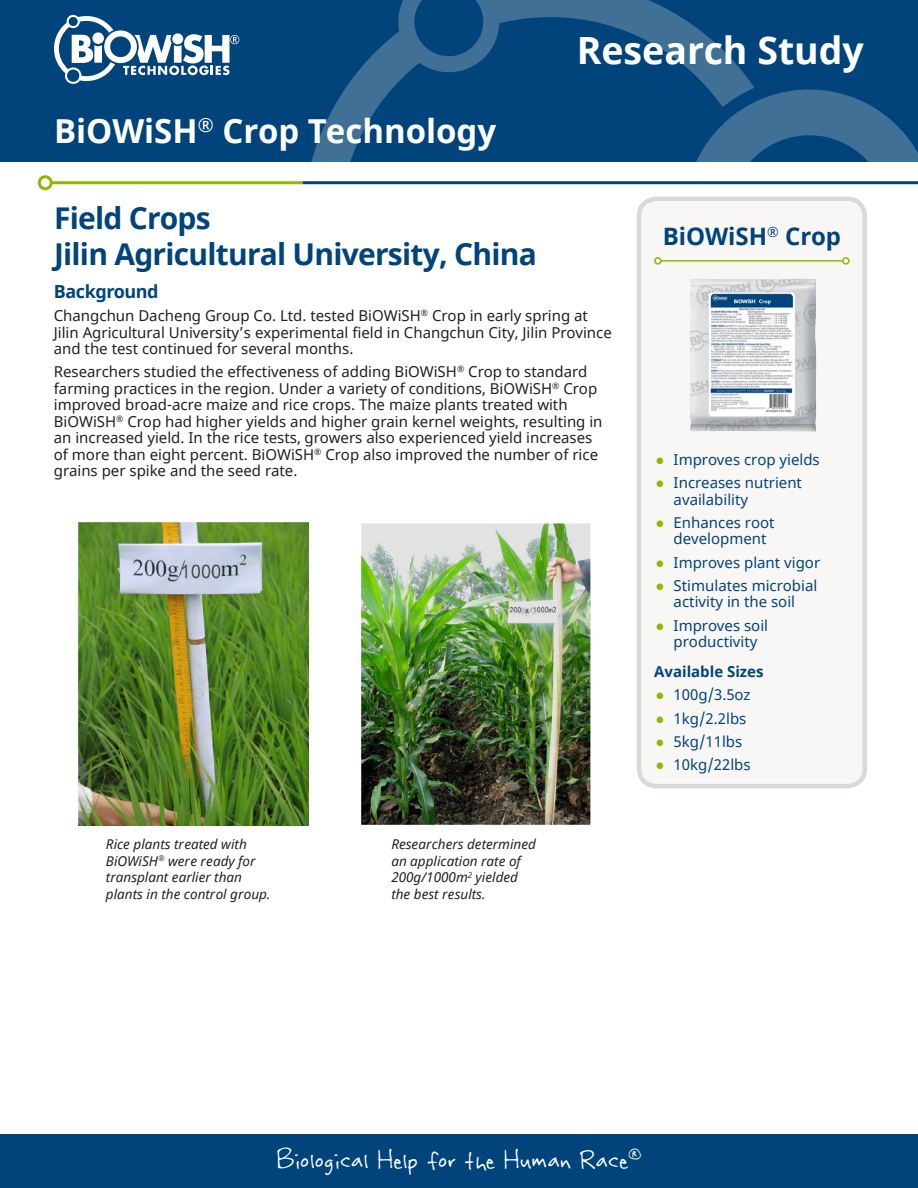
<style>
.page{position:relative;width:918px;height:1188px;background:#fff}
.page>*{position:absolute;margin:0;border:0;box-sizing:border-box;transform-origin:0 0}
.Document_Headers_-_W{font:700 37.5px "Noto Sans";color:#fff}
.Document_Headers_-_W-2{font:700 33px "Noto Sans";color:#fff}
.Document_Title_-_Blu{font:700 30px "Noto Sans";letter-spacing:-.025em;color:#00447b}
.t1{font:30px "Rabiohead";color:#fff}
.t2{font:700 24px "Noto Sans";color:#00447b}
.Paragraph_Heading{font:700 18px "Noto Sans";letter-spacing:-.025em;color:#00447b}
.t3{font:15px/16.5px "Noto Sans";color:#231f20}
.t4{font:15px/16.5px "Noto Sans";color:#00447b}
.t5{font:700 15px "Noto Sans";color:#00447b}
.t6{font:italic 13.5px/16.5px "Noto Sans";color:#231f20}
.s1{color:#8dba00}
</style>
<div class="page">
<div style="left:0;top:0;width:918px;height:162px;background:#00447b"></div>
<svg style="left:54px;top:15px;width:185px;height:69px"></svg>
<svg style="left:311px;top:0;width:433px;height:162px"></svg>
<svg style="left:669px;top:74px;width:249px;height:88px"></svg>
<div style="left:0;top:1134px;width:918px;height:54px;background:#00447b"></div>
<div style="left:639px;top:199px;width:226px;height:587px;background:#f9f6f6;border-radius:17px"></div>
<div style="left:637px;top:196px;width:230px;height:592px;border:4px solid #dcd8d7;border-radius:17px"></div>
<hr style="left:661px;top:260px;width:182px;height:2px;background:#8dba00">
<div style="left:654px;top:257px;width:8px;height:8px;border:2px solid #8dba00;border-radius:50%"></div>
<div style="left:842px;top:257px;width:8px;height:8px;border:2px solid #8dba00;border-radius:50%"></div>
<img style="left:690px;top:278px;width:127px;height:154px">
<hr style="left:51px;top:181px;width:252px;height:3px;background:#8dba00">
<div style="left:38px;top:175px;width:15px;height:15px;border:3px solid #8dba00;border-radius:50%"></div>
<hr style="left:303px;top:181px;width:615px;height:3px;background:#00447b">
<img style="left:78px;top:521px;width:230px;height:304px">
<img style="left:361px;top:523px;width:230px;height:302px">
<p class="Document_Headers_-_W-2" style="left:54px;top:108px;width:444px">BiOWiSH<sup>®</sup> Crop Technology</p>
<p class="Document_Headers_-_W" style="left:577px;top:24px;width:289px">Research Study</p>
<p class="Document_Title_-_Blu" style="left:54px;top:196px;width:158px">Field Crops</p>
<p class="Document_Title_-_Blu" style="left:54px;top:232px;width:484px">Jilin Agricultural University, China</p>
<p class="Paragraph_Heading" style="left:54px;top:279px;width:106px">Background</p>
<p class="t3" style="left:54px;top:308px;width:560px">Changchun Dacheng Group Co. Ltd. tested BiOWiSH<sup>®</sup> Crop in early spring at<br>Jilin Agricultural University’s experimental field in Changchun City, Jilin Province and the test continued for several months.</p>
<p class="t3" style="left:54px;top:364px;width:550px">Researchers studied the effectiveness of adding BiOWiSH<sup>®</sup> Crop to standard farming practices in the region. Under a variety of conditions, BiOWiSH<sup>®</sup> Crop improved broad-acre maize and rice crops. The maize plants treated with BiOWiSH<sup>®</sup> Crop had higher yields and higher grain kernel weights, resulting in an increased yield. In the rice tests, growers also experienced yield increases of more than eight percent. BiOWiSH<sup>®</sup> Crop also improved the number of rice grains per spike and the seed rate.</p>
<p class="t6" style="left:106px;top:836px;width:166px">Rice plants treated with<br>BiOWiSH<sup>®</sup> were ready for transplant earlier than plants in the control group.</p>
<p class="t6" style="left:391px;top:836px;width:146px">Researchers determined an application rate of<br>200g/1000m<sup>2</sup> yielded the best results.</p>
<h3 class="t2" style="left:663px;top:219px;width:180px">BiOWiSH<sup>®</sup> Crop</h3>
<p class="t4" style="left:656px;top:452px;width:166px"><span class="s1">●</span> Improves crop yields</p>
<p class="t4" style="left:674px;top:475px;width:130px;text-indent:-18px"><span class="s1">●</span> Increases nutrient availability</p>
<p class="t4" style="left:674px;top:515px;width:102px;text-indent:-18px"><span class="s1">●</span> Enhances root development</p>
<p class="t4" style="left:656px;top:554px;width:166px"><span class="s1">●</span> Improves plant vigor</p>
<p class="t4" style="left:656px;top:578px;width:163px;text-align:center"><span class="s1">●</span> Stimulates microbial activity in the soil</p>
<p class="t4" style="left:656px;top:617px;width:114px;text-align:center"><span class="s1">●</span> Improves soil productivity</p>
<p class="t5" style="left:654px;top:661px;width:111px">Available Sizes</p>
<p class="t4" style="left:656px;top:687px;width:97px"><span class="s1">●</span> 100g/3.5oz</p>
<p class="t4" style="left:656px;top:710px;width:92px"><span class="s1">●</span> 1kg/2.2lbs</p>
<p class="t4" style="left:656px;top:734px;width:88px"><span class="s1">●</span> 5kg/11lbs</p>
<p class="t4" style="left:656px;top:757px;width:97px"><span class="s1">●</span> 10kg/22lbs</p>
<h3 class="t1" style="left:277px;top:1142px;width:366px">Biological Help for the Human Race<sup>®</sup></h3>
</div>
